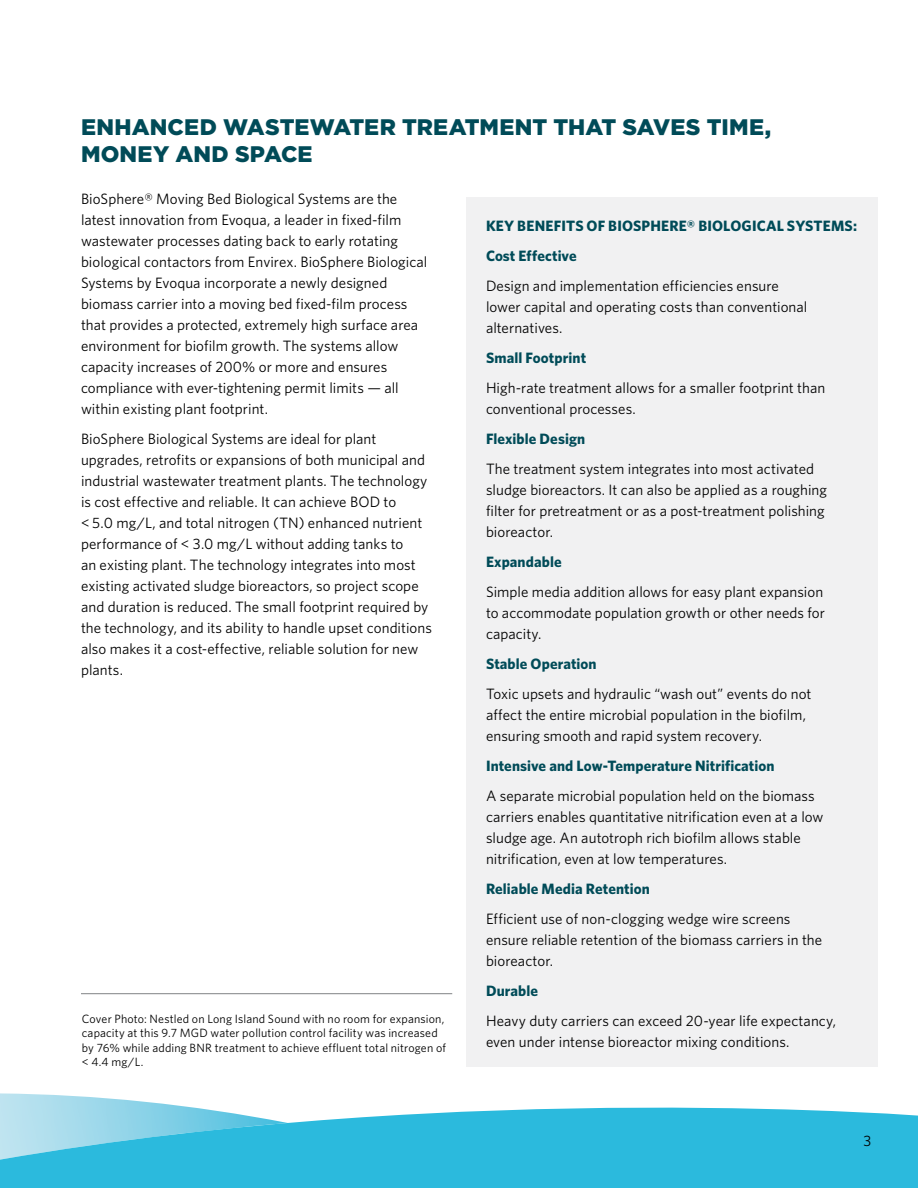
<style>
.page{position:relative;width:918px;height:1188px;background:#fff}
.page>*{position:absolute;margin:0;border:0;box-sizing:border-box;transform-origin:0 0}
.t1{font:900 22.5px/27px "Gotham";letter-spacing:.005em;color:#004b58}
.t2{font:15px/21px "Whitney";letter-spacing:.005em;color:#000}
.t3{font:700 15px/30px "Whitney";letter-spacing:.005em;color:#004b58}
.t4{font:12px/14.4px "Whitney";letter-spacing:.01em;color:#000}
</style>
<div class="page">
<svg style="left:0;top:1093px;width:918px;height:95px;fill:#2bbadd"></svg>
<div style="left:466px;top:197px;width:412px;height:870px;background:#f1f1f2"></div>
<hr style="left:81px;top:993px;width:371px;height:1px;background:#808285">
<h1 class="t1" style="left:81px;top:113px;width:692px">ENHANCED WASTEWATER TREATMENT THAT SAVES TIME,<br>MONEY AND SPACE</h1>
<p class="t2" style="left:81px;top:188px;width:348px">BioSphere® Moving Bed Biological Systems are the latest innovation from Evoqua, a leader in fixed-film wastewater processes dating back to early rotating biological contactors from Envirex. BioSphere Biological Systems by Evoqua incorporate a newly designed biomass carrier into a moving bed fixed-film process that provides a protected, extremely high surface area environment for biofilm growth. The systems allow capacity increases of 200% or more and ensures compliance with ever-tightening permit limits — all within existing plant footprint.</p>
<p class="t2" style="left:81px;top:428px;width:352px">BioSphere Biological Systems are ideal for plant upgrades, retrofits or expansions of both municipal and industrial wastewater treatment plants. The technology is cost effective and reliable. It can achieve BOD to<br>&lt; 5.0 mg/L, and total nitrogen (TN) enhanced nutrient performance of &lt; 3.0 mg/L without adding tanks to<br>an existing plant. The technology integrates into most existing activated sludge bioreactors, so project scope and duration is reduced. The small footprint required by the technology, and its ability to handle upset conditions also makes it a cost-effective, reliable solution for new plants.</p>
<p class="t3" style="left:486px;top:210px;width:373px">KEY BENEFITS OF BIOSPHERE® BIOLOGICAL SYSTEMS:<br>Cost Effective</p>
<p class="t2" style="left:486px;top:275px;width:323px">Design and implementation efficiencies ensure lower capital and operating costs than conventional alternatives.</p>
<p class="t3" style="left:486px;top:342px;width:102px">Small Footprint</p>
<p class="t2" style="left:486px;top:377px;width:341px">High-rate treatment allows for a smaller footprint than conventional processes.</p>
<p class="t3" style="left:486px;top:423px;width:101px">Flexible Design</p>
<p class="t2" style="left:486px;top:458px;width:343px">The treatment system integrates into most activated sludge bioreactors. It can also be applied as a roughing filter for pretreatment or as a post-treatment polishing bioreactor.</p>
<p class="t3" style="left:486px;top:546px;width:77px">Expandable</p>
<p class="t2" style="left:486px;top:581px;width:341px">Simple media addition allows for easy plant expansion to accommodate population growth or other needs for capacity.</p>
<p class="t3" style="left:486px;top:648px;width:112px">Stable Operation</p>
<p class="t2" style="left:486px;top:683px;width:327px">Toxic upsets and hydraulic “wash out” events do not affect the entire microbial population in the biofilm, ensuring smooth and rapid system recovery.</p>
<p class="t3" style="left:486px;top:750px;width:290px">Intensive and Low-Temperature Nitrification</p>
<p class="t2" style="left:486px;top:785px;width:339px">A separate microbial population held on the biomass carriers enables quantitative nitrification even at a low sludge age. An autotroph rich biofilm allows stable nitrification, even at low temperatures.</p>
<p class="t3" style="left:486px;top:873px;width:165px">Reliable Media Retention</p>
<p class="t2" style="left:486px;top:908px;width:338px">Efficient use of non-clogging wedge wire screens ensure reliable retention of the biomass carriers in the bioreactor.</p>
<p class="t3" style="left:486px;top:975px;width:54px">Durable</p>
<p class="t2" style="left:486px;top:1010px;width:352px">Heavy duty carriers can exceed 20-year life expectancy, even under intense bioreactor mixing conditions.</p>
<p class="t4" style="left:82px;top:1011px;width:366px">Cover Photo: Nestled on Long Island Sound with no room for expansion, capacity at this 9.7 MGD water pollution control facility was increased by 76% while adding BNR treatment to achieve effluent total nitrogen of &lt; 4.4 mg/L.</p>
<p class="t2" style="left:863px;top:1130px;width:9px">3</p>
</div>
